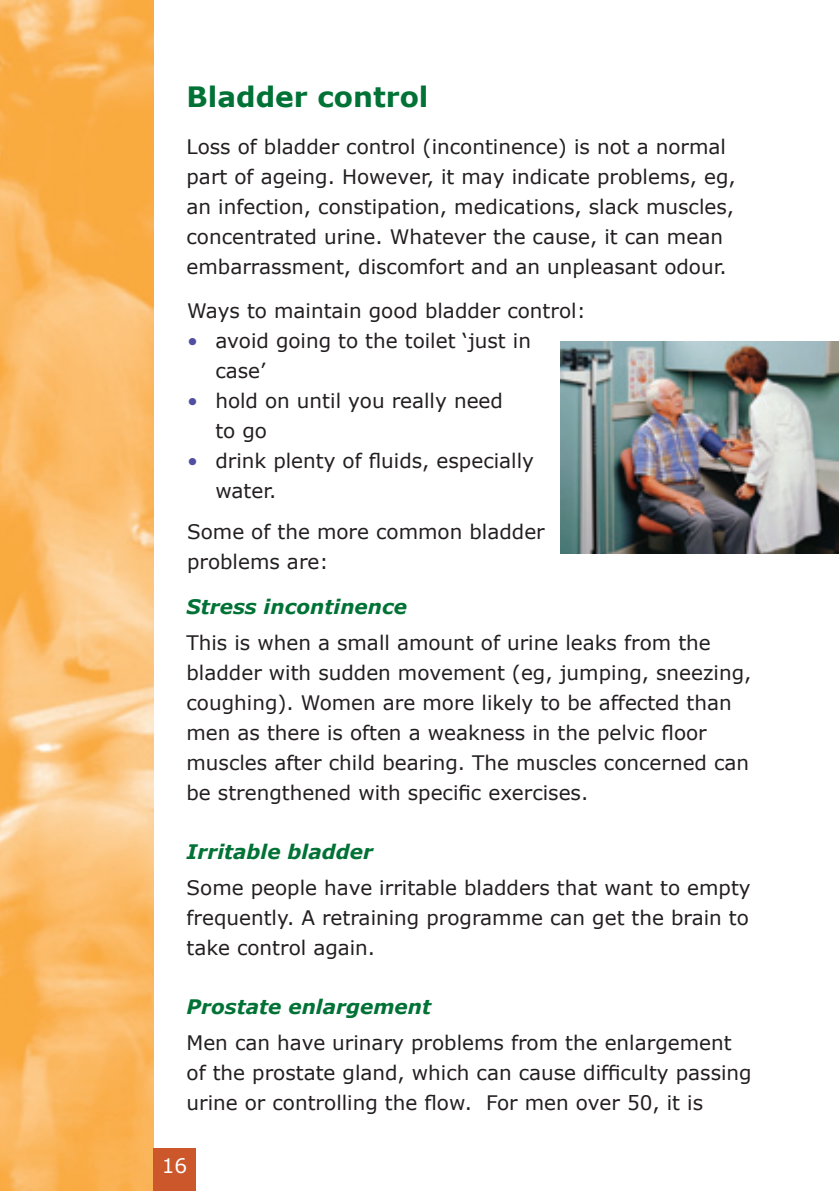
<style>
.page{position:relative;width:839px;height:1191px;background:#fff}
.page>*{position:absolute;margin:0;border:0;box-sizing:border-box;transform-origin:0 0}
.t1{font:700 28px "Verdana";color:#007236}
.t2{font:20px/30px "Verdana";color:#231f20}
.t3{font:italic 700 20px "Verdana";color:#007236}
.t4{font:20px "Verdana";color:#fff}
.s1{color:#504fa1}
</style>
<div class="page">
<img style="left:0;top:0;width:153px;height:1190px">
<div style="left:153px;top:1148px;width:43px;height:42px;background:#cb572b"></div>
<img style="left:561px;top:341px;width:278px;height:212px">
<h1 class="t1" style="left:187px;top:78px;width:243px">Bladder control</h1>
<p class="t2" style="left:187px;top:131px;width:551px">Loss of bladder control (incontinence) is not a normal part of ageing. However, it may indicate problems, eg, an infection, constipation, medications, slack muscles, concentrated urine. Whatever the cause, it can mean embarrassment, discomfort and an unpleasant odour.</p>
<p class="t2" style="left:187px;top:295px;width:400px">Ways to maintain good bladder control:</p>
<p class="t2" style="left:215px;top:325px;width:317px;text-indent:-28px"><span class="s1">•</span> avoid going to the toilet ‘just in case’</p>
<p class="t2" style="left:215px;top:385px;width:289px;text-indent:-28px"><span class="s1">•</span> hold on until you really need to go</p>
<p class="t2" style="left:215px;top:445px;width:320px;text-indent:-28px"><span class="s1">•</span> drink plenty of fluids, especially water.</p>
<p class="t2" style="left:187px;top:516px;width:359px">Some of the more common bladder problems are:</p>
<p class="t3" style="left:187px;top:594px;width:222px">Stress incontinence</p>
<p class="t2" style="left:187px;top:627px;width:566px">This is when a small amount of urine leaks from the bladder with sudden movement (eg, jumping, sneezing, coughing). Women are more likely to be affected than men as there is often a weakness in the pelvic floor muscles after child bearing. The muscles concerned can be strengthened with specific exercises.</p>
<p class="t3" style="left:187px;top:839px;width:188px">Irritable bladder</p>
<p class="t2" style="left:187px;top:872px;width:566px;text-align:justify">Some people have irritable bladders that want to empty frequently. A retraining programme can get the brain to take control again.</p>
<p class="t3" style="left:187px;top:994px;width:246px">Prostate enlargement</p>
<p class="t2" style="left:187px;top:1027px;width:567px">Men can have urinary problems from the enlargement of the prostate gland, which can cause difficulty passing urine or controlling the flow. For men over 50, it is</p>
<p class="t4" style="left:162px;top:1152px;width:27px">16</p>
</div>
